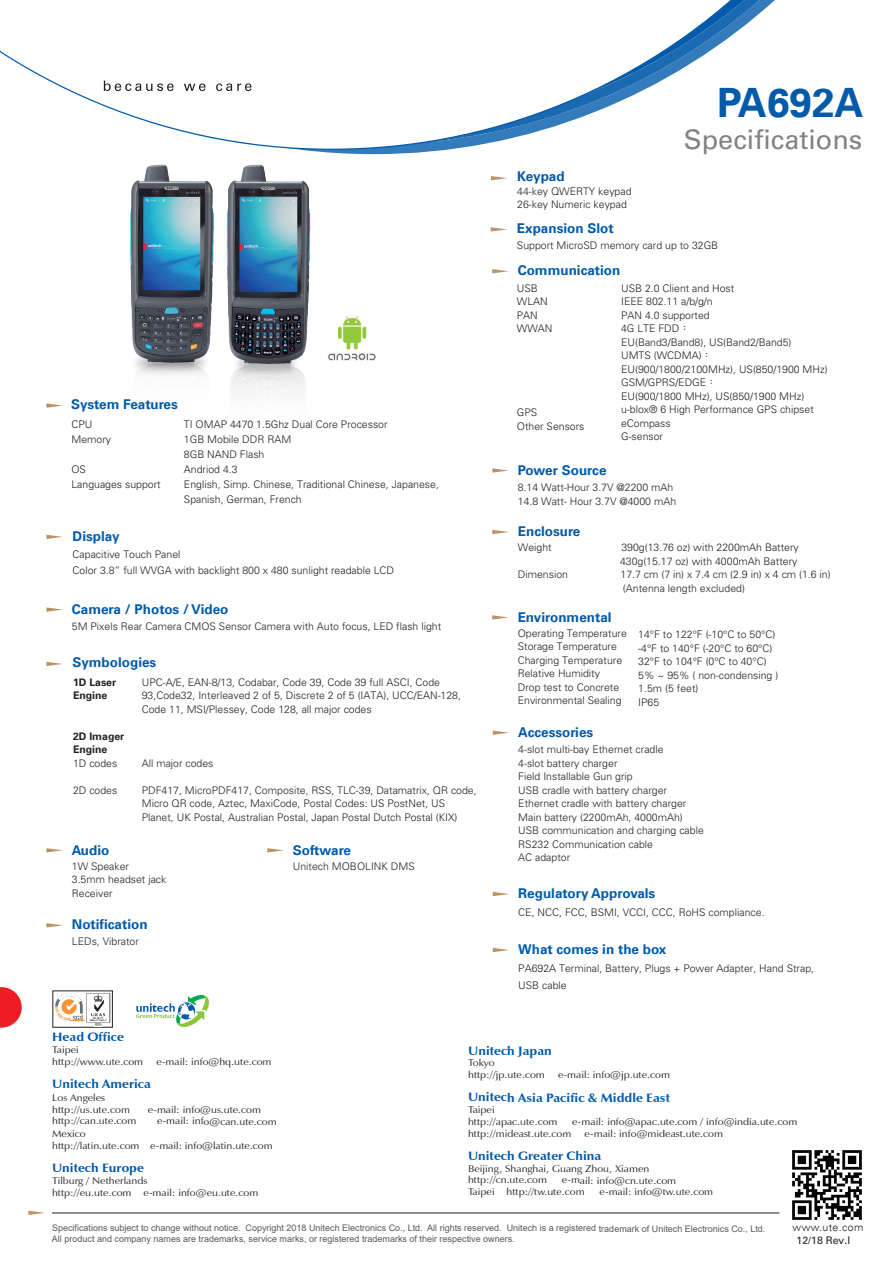
<style>
.page{position:relative;width:893px;height:1263px;background:#fff}
.page>*{position:absolute;margin:0;border:0;box-sizing:border-box;transform-origin:0 0}
.t1{font:700 40.5px "Univers LT";color:#015aaa}
.t2{font:27px "Univers";color:#808285}
.t3{font:700 13.5px "Univers LT";color:#015aaa}
.t4{font:700 12.15px "Zapf Humanist 601 BT";color:#015aaa;scale:1.11 1}
.t5{font:300 10.5px/13.5px "Univers";color:#231f20}
.t6{font:700 10.5px/13.5px "Univers LT";color:#231f20}
.t7{font:300 10.5px "Univers LT";letter-spacing:.04em;color:#231f20}
.t8{font:10.5px "Univers";color:#231f20}
.t9{font:9.75px/11.7px "Zapf Humanist 601 BT";color:#231f20;scale:1.11 1}
.t10{font:9px/10.6px "Arial";color:#57585a}
.s1{font-family:"Adobe Ming Std"}
</style>
<div class="page">
<svg style="left:492px;top:615px;width:17px;height:5px"></svg>
<svg style="left:492px;top:468px;width:17px;height:5px"></svg>
<svg style="left:492px;top:269px;width:17px;height:4px"></svg>
<svg style="left:267px;top:848px;width:17px;height:4px"></svg>
<svg style="left:493px;top:730px;width:16px;height:5px"></svg>
<svg style="left:493px;top:892px;width:16px;height:4px"></svg>
<svg style="left:493px;top:948px;width:16px;height:4px"></svg>
<svg style="left:46px;top:923px;width:17px;height:4px"></svg>
<svg style="left:46px;top:848px;width:17px;height:4px"></svg>
<svg style="left:46px;top:403px;width:17px;height:5px"></svg>
<svg style="left:46px;top:607px;width:17px;height:5px"></svg>
<svg style="left:46px;top:662px;width:17px;height:4px"></svg>
<svg style="left:46px;top:535px;width:17px;height:4px"></svg>
<svg style="left:491px;top:227px;width:16px;height:5px"></svg>
<svg style="left:491px;top:176px;width:16px;height:4px"></svg>
<img style="left:792px;top:1150px;width:70px;height:70px">
<svg style="left:492px;top:530px;width:16px;height:4px"></svg>
<svg style="left:0;top:0;width:775px;height:150px"></svg>
<svg style="left:103px;top:39px;width:148px;height:34px"></svg>
<svg style="left:104px;top:81px;width:70px;height:10px"></svg>
<svg style="left:184px;top:83px;width:22px;height:8px"></svg>
<svg style="left:216px;top:83px;width:36px;height:8px"></svg>
<svg style="left:55px;top:993px;width:30px;height:29px"></svg>
<img style="left:87px;top:993px;width:24px;height:30px">
<svg style="left:94px;top:1022px;width:8px;height:4px"></svg>
<svg style="left:136px;top:995px;width:73px;height:32px"></svg>
<hr style="left:52px;top:1213px;width:727px;height:1px;background:#231f20">
<svg style="left:28px;top:1211px;width:17px;height:4px"></svg>
<svg style="left:0;top:987px;width:22px;height:40px"></svg>
<img style="left:226px;top:164px;width:85px;height:229px">
<img style="left:129px;top:164px;width:85px;height:211px">
<img style="left:328px;top:316px;width:48px;height:44px">
<h1 class="t1" style="left:717px;top:79px;width:148px">PA692A</h1>
<p class="t3" style="left:517px;top:169px;width:49px">Keypad</p>
<p class="t5" style="left:517px;top:184px;width:116px">44-key QWERTY keypad<br>26-key Numeric keypad</p>
<h2 class="t2" style="left:684px;top:123px;width:180px">Specifications</h2>
<p class="t3" style="left:71px;top:397px;width:108px">System Features</p>
<p class="t5" style="left:71px;top:417px;width:41px;line-height:15px">CPU<br>Memory</p>
<p class="t5" style="left:71px;top:462px;width:91px;line-height:15px">OS<br>Languages support</p>
<p class="t5" style="left:184px;top:417px;width:257px;line-height:15px">TI OMAP 4470 1.5Ghz Dual Core Processor<br>1GB Mobile DDR RAM<br>8GB NAND Flash<br>Andriod 4.3<br>English, Simp. Chinese, Traditional Chinese, Japanese,<br>Spanish, German, French</p>
<p class="t3" style="left:73px;top:529px;width:48px">Display</p>
<p class="t5" style="left:73px;top:546px;width:323px;line-height:16.5px">Capacitive Touch Panel<br>Color 3.8” full WVGA with backlight 800 x 480 sunlight readable LCD</p>
<p class="t3" style="left:72px;top:601px;width:158px">Camera / Photos / Video</p>
<p class="t5" style="left:72px;top:620px;width:371px">5M Pixels Rear Camera CMOS Sensor Camera with Auto focus, LED flash light</p>
<p class="t3" style="left:73px;top:654px;width:85px">Symbologies</p>
<p class="t6" style="left:73px;top:675px;width:45px">1D Laser<br>Engine</p>
<p class="t6" style="left:73px;top:729px;width:53px">2D Imager<br>Engine</p>
<p class="t5" style="left:73px;top:756px;width:46px">1D codes</p>
<p class="t5" style="left:73px;top:783px;width:46px">2D codes</p>
<p class="t5" style="left:142px;top:675px;width:321px">UPC-A/E, EAN-8/13, Codabar, Code 39, Code 39 full ASCI, Code<br>93,Code32, Interleaved 2 of 5, Discrete 2 of 5 (IATA), UCC/EAN-128,<br>Code 11, MSI/Plessey, Code 128, all major codes</p>
<p class="t5" style="left:142px;top:756px;width:73px">All major codes</p>
<p class="t5" style="left:142px;top:783px;width:336px">PDF417, MicroPDF417, Composite, RSS, TLC-39, Datamatrix, QR code,<br>Micro QR code, Aztec, MaxiCode, Postal Codes: US PostNet, US<br>Planet, UK Postal, Australian Postal, Japan Postal Dutch Postal (KIX)</p>
<p class="t3" style="left:72px;top:842px;width:39px">Audio</p>
<p class="t5" style="left:72px;top:859px;width:96px">1W Speaker<br>3.5mm headset jack<br>Receiver</p>
<p class="t3" style="left:72px;top:916px;width:77px">Notification</p>
<p class="t5" style="left:72px;top:935px;width:69px">LEDs, Vibrator</p>
<p class="t3" style="left:293px;top:842px;width:60px">Software</p>
<p class="t5" style="left:293px;top:859px;width:123px">Unitech MOBOLINK DMS</p>
<p class="t3" style="left:517px;top:220px;width:98px">Expansion Slot</p>
<p class="t5" style="left:517px;top:239px;width:203px">Support MicroSD memory card up to 32GB</p>
<p class="t3" style="left:518px;top:263px;width:104px">Communication</p>
<p class="t5" style="left:517px;top:281px;width:37px">USB<br>WLAN<br>PAN<br>WWAN</p>
<p class="t5" style="left:621px;top:281px;width:208px">USB 2.0 Client and Host<br>IEEE 802.11 a/b/g/n<br>PAN 4.0 supported<br>4G LTE FDD<span class="s1">：<br></span>EU(Band3/Band8), US(Band2/Band5)<br>UMTS (WCDMA)<span class="s1">：<br></span>EU(900/1800/2100MHz), US(850/1900 MHz)<br>GSM/GPRS/EDGE<span class="s1">：<br></span>EU(900/1800 MHz), US(850/1900 MHz) u-blox® 6 High Performance GPS chipset eCompass<br>G-sensor</p>
<p class="t5" style="left:517px;top:406px;width:69px">GPS<br>Other Sensors</p>
<p class="t3" style="left:518px;top:462px;width:90px">Power Source</p>
<p class="t5" style="left:518px;top:481px;width:160px">8.14 Watt-Hour 3.7V @2200 mAh<br>14.8 Watt- Hour 3.7V @4000 mAh</p>
<p class="t3" style="left:518px;top:523px;width:64px">Enclosure</p>
<p class="t5" style="left:518px;top:541px;width:35px">Weight</p>
<p class="t5" style="left:620px;top:541px;width:180px">390g(13.76 oz) with 2200mAh Battery<br>430g(15.17 oz) with 4000mAh Battery</p>
<p class="t5" style="left:518px;top:568px;width:52px">Dimension</p>
<p class="t5" style="left:621px;top:568px;width:212px">17.7 cm (7 in) x 7.4 cm (2.9 in) x 4 cm (1.6 in) (Antenna length excluded)</p>
<p class="t3" style="left:518px;top:609px;width:95px">Environmental</p>
<p class="t5" style="left:518px;top:626px;width:111px">Operating Temperature<br>Storage Temperature<br>Charging Temperature<br>Relative Humidity<br>Drop test to Concrete<br>Environmental Sealing</p>
<p class="t5" style="left:638px;top:628px;width:142px">14°F to 122°F (-10°C to 50°C) -4°F to 140°F (-20°C to 60°C)<br>32°F to 104°F (0°C to 40°C)<br>5% ~ 95% ( non-condensing )<br>1.5m (5 feet)<br>IP65</p>
<p class="t3" style="left:518px;top:724px;width:76px">Accessories</p>
<p class="t5" style="left:518px;top:743px;width:187px">4-slot multi-bay Ethernet cradle<br>4-slot battery charger<br>Field Installable Gun grip<br>USB cradle with battery charger<br>Ethernet cradle with battery charger<br>Main battery (2200mAh, 4000mAh)<br>USB communication and charging cable<br>RS232 Communication cable<br>AC adaptor</p>
<p class="t3" style="left:518px;top:885px;width:139px">Regulatory Approvals</p>
<p class="t5" style="left:518px;top:906px;width:248px">CE, NCC, FCC, BSMI, VCCI, CCC, RoHS compliance.</p>
<p class="t3" style="left:518px;top:941px;width:150px">What comes in the box</p>
<p class="t5" style="left:518px;top:960px;width:297px;line-height:16.5px">PA692A Terminal, Battery, Plugs + Power Adapter, Hand Strap,<br>USB cable</p>
<p class="t4" style="left:52px;top:1029px;width:66px">Head Office</p>
<p class="t9" style="left:52px;top:1044px;width:83px">Taipei http://www.ute.com</p>
<p class="t9" style="left:156px;top:1055px;width:105px">e-mail: info@hq.ute.com</p>
<p class="t4" style="left:52px;top:1076px;width:91px">Unitech America</p>
<p class="t9" style="left:52px;top:1092px;width:72px">Los Angeles http://us.ute.com</p>
<p class="t9" style="left:148px;top:1103px;width:104px">e-mail: info@us.ute.com</p>
<p class="t9" style="left:52px;top:1115px;width:77px">http://can.ute.com</p>
<p class="t9" style="left:157px;top:1115px;width:109px">e-mail: info@can.ute.com</p>
<p class="t9" style="left:52px;top:1128px;width:200px">Mexico<br>http://latin.ute.com e-mail: info@latin.ute.com</p>
<p class="t4" style="left:52px;top:1161px;width:84px">Unitech Europe</p>
<p class="t9" style="left:52px;top:1175px;width:187px">Tilburg / Netherlands<br>http://eu.ute.com e-mail: info@eu.ute.com</p>
<p class="t4" style="left:468px;top:1043px;width:77px">Unitech Japan</p>
<p class="t9" style="left:468px;top:1057px;width:71px">Tokyo http://jp.ute.com</p>
<p class="t9" style="left:558px;top:1069px;width:102px">e-mail: info@jp.ute.com</p>
<p class="t4" style="left:468px;top:1090px;width:183px">Unitech Asia Pacific &amp; Middle East</p>
<p class="t9" style="left:468px;top:1104px;width:82px">Taipei http://apac.ute.com</p>
<p class="t9" style="left:572px;top:1116px;width:204px">e-mail: info@apac.ute.com / info@india.ute.com</p>
<p class="t9" style="left:468px;top:1127px;width:95px">http://mideast.ute.com</p>
<p class="t9" style="left:585px;top:1127px;width:126px">e-mail: info@mideast.ute.com</p>
<p class="t4" style="left:468px;top:1148px;width:122px">Unitech Greater China</p>
<p class="t9" style="left:468px;top:1162px;width:165px">Beijing, Shanghai, Guang Zhou, Xiamen http://cn.ute.com</p>
<p class="t9" style="left:468px;top:1174px;width:189px;text-indent:94px">e-mail: info@cn.ute.com<br>Taipei http://tw.ute.com</p>
<p class="t9" style="left:599px;top:1186px;width:104px">e-mail: info@tw.ute.com</p>
<p class="t10" style="left:52px;top:1223px;width:715px">Specifications subject to change without notice. Copyright 2018 Unitech Electronics Co., Ltd. All rights reserved. Unitech is a registered trademark of Unitech Electronics Co., Ltd.<br>All product and company names are trademarks, service marks, or registered trademarks of their respective owners.</p>
<p class="t7" style="left:792px;top:1221px;width:72px">www.ute.com</p>
<p class="t8" style="left:796px;top:1234px;width:55px">12/18 Rev.I</p>
</div>
